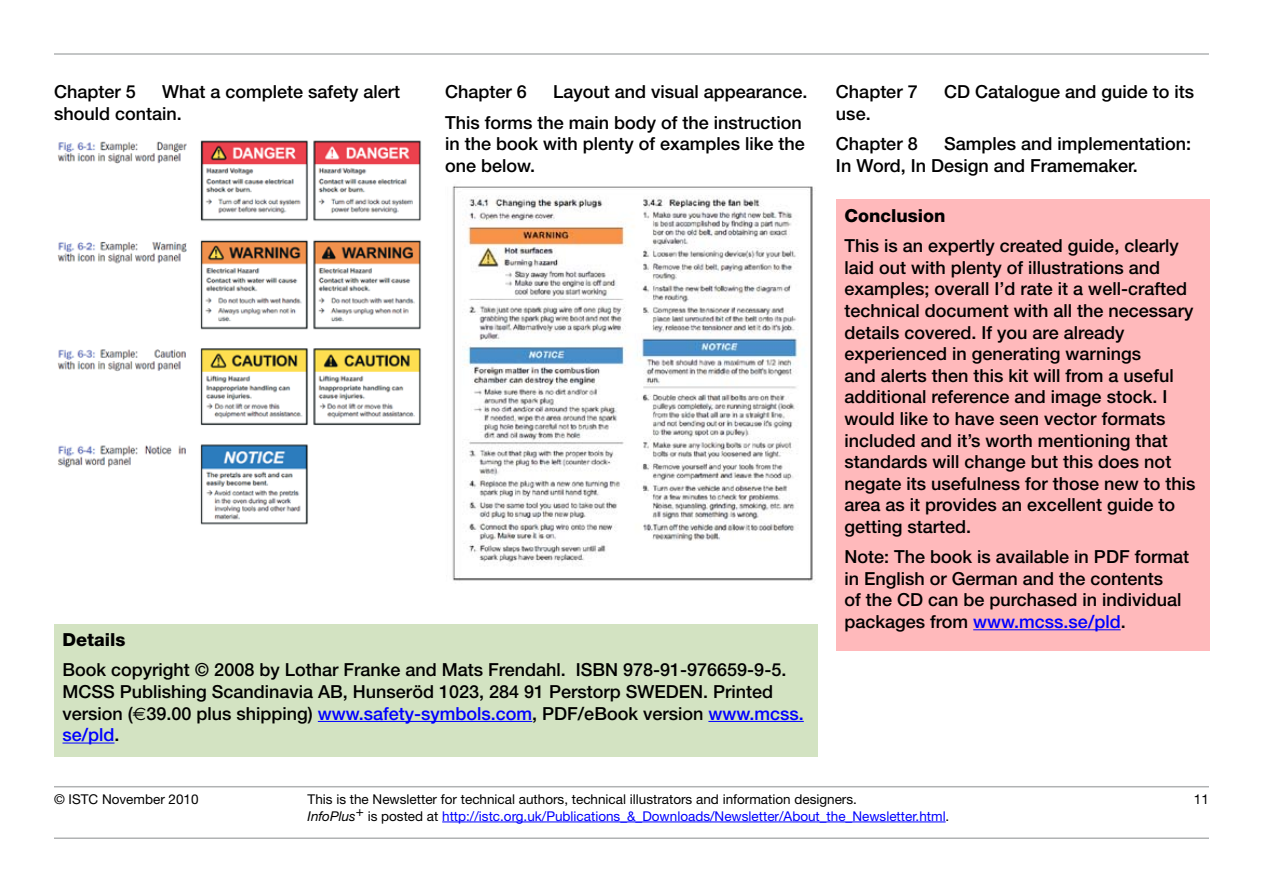
<style>
.page{position:relative;width:1263px;height:893px;background:#fff}
.page>*{position:absolute;margin:0;border:0;box-sizing:border-box;transform-origin:0 0}
.t1{font:500 18px/21.6px "Helvetica Neue";color:#000}
.t2{font:800 18px "Helvetica Neue";color:#000}
.t3{font:13.5px/16.2px "Helvetica Neue";color:#000}
.s1{font-family:"Euro Sans";font-weight:400}
.s2{color:#00f}
.s3{font-family:"Helvetica Neue CE";font-style:italic}
</style>
<div class="page">
<hr style="left:54px;top:53px;width:1155px;height:2px;background:#b1b3b4">
<hr style="left:54px;top:837px;width:1155px;height:2px;background:#b1b3b4">
<hr style="left:54px;top:786px;width:1155px;height:1px;background:#b1b3b4">
<hr style="left:442px;top:822px;width:504px;height:1px;background:#00f">
<img style="left:57px;top:140px;width:364px;height:385px">
<img style="left:452px;top:185px;width:361px;height:396px">
<div style="left:54px;top:624px;width:764px;height:133px;background:#d3e3c2"></div>
<hr style="left:318px;top:721px;width:214px;height:1px;background:#00f">
<hr style="left:708px;top:721px;width:96px;height:1px;background:#00f">
<hr style="left:63px;top:743px;width:52px;height:1px;background:#00f">
<div style="left:836px;top:200px;width:373px;height:451px;background:#ffb9bb"></div>
<hr style="left:973px;top:629px;width:148px;height:1px;background:#00f">
<p class="t1" style="left:54px;top:81px;width:348px;text-indent:108px">What a complete safety alert should contain.</p>
<p class="t1" style="left:445px;top:81px;width:83px">Chapter 6</p>
<p class="t1" style="left:54px;top:81px;width:83px">Chapter 5</p>
<p class="t1" style="left:445px;top:77px;width:364px;line-height:30.2px;text-indent:108px">Layout and visual appearance.<br>This forms the main body of the instruction</p>
<p class="t1" style="left:445px;top:133px;width:361px">in the book with plenty of examples like the one below.</p>
<p class="t2" style="left:63px;top:629px;width:65px">Details</p>
<p class="t1" style="left:63px;top:659px;width:743px">Book copyright © 2008 by Lothar Franke and Mats Frendahl. ISBN 978-91-976659-9-5.<br>MCSS Publishing Scandinavia AB, Hunseröd 1023, 284 91 Perstorp SWEDEN. Printed version (<span class="s1">€</span>39.00 plus shipping) <span class="s2">www.safety-symbols.com</span>, PDF/eBook version <span class="s2">www.mcss. se/pld</span>.</p>
<p class="t1" style="left:836px;top:81px;width:83px">Chapter 7</p>
<p class="t1" style="left:944px;top:81px;width:252px">CD Catalogue and guide to its</p>
<p class="t1" style="left:836px;top:98px;width:83px;line-height:30.2px">use.<br>Chapter 8</p>
<p class="t1" style="left:836px;top:133px;width:357px;text-indent:108px">Samples and implementation:<br>In Word, In Design and Framemaker.</p>
<p class="t2" style="left:844px;top:205px;width:103px">Conclusion</p>
<p class="t1" style="left:844px;top:235px;width:352px">This is an expertly created guide, clearly laid out with plenty of illustrations and examples; overall I’d rate it a well-crafted technical document with all the necessary details covered. If you are already experienced in generating warnings<br>and alerts then this kit will from a useful additional reference and image stock. I would like to have seen vector formats included and it’s worth mentioning that standards will change but this does not negate its usefulness for those new to this area as it provides an excellent guide to getting started.</p>
<p class="t1" style="left:844px;top:546px;width:346px">Note: The book is available in PDF format in English or German and the contents<br>of the CD can be purchased in individual packages from <span class="s2">www.mcss.se/pld</span>.</p>
<p class="t3" style="left:54px;top:791px;width:146px">© ISTC November 2010</p>
<p class="t3" style="left:1194px;top:791px;width:17px">11</p>
<p class="t3" style="left:308px;top:791px;width:643px">This is the Newsletter for technical authors, technical illustrators and information designers.<br><span class="s3">InfoPlus</span>+ is posted at <span class="s2">http://istc.org.uk/Publications_&amp;_Downloads/Newsletter/About_the_Newsletter.html</span>.</p>
</div>
